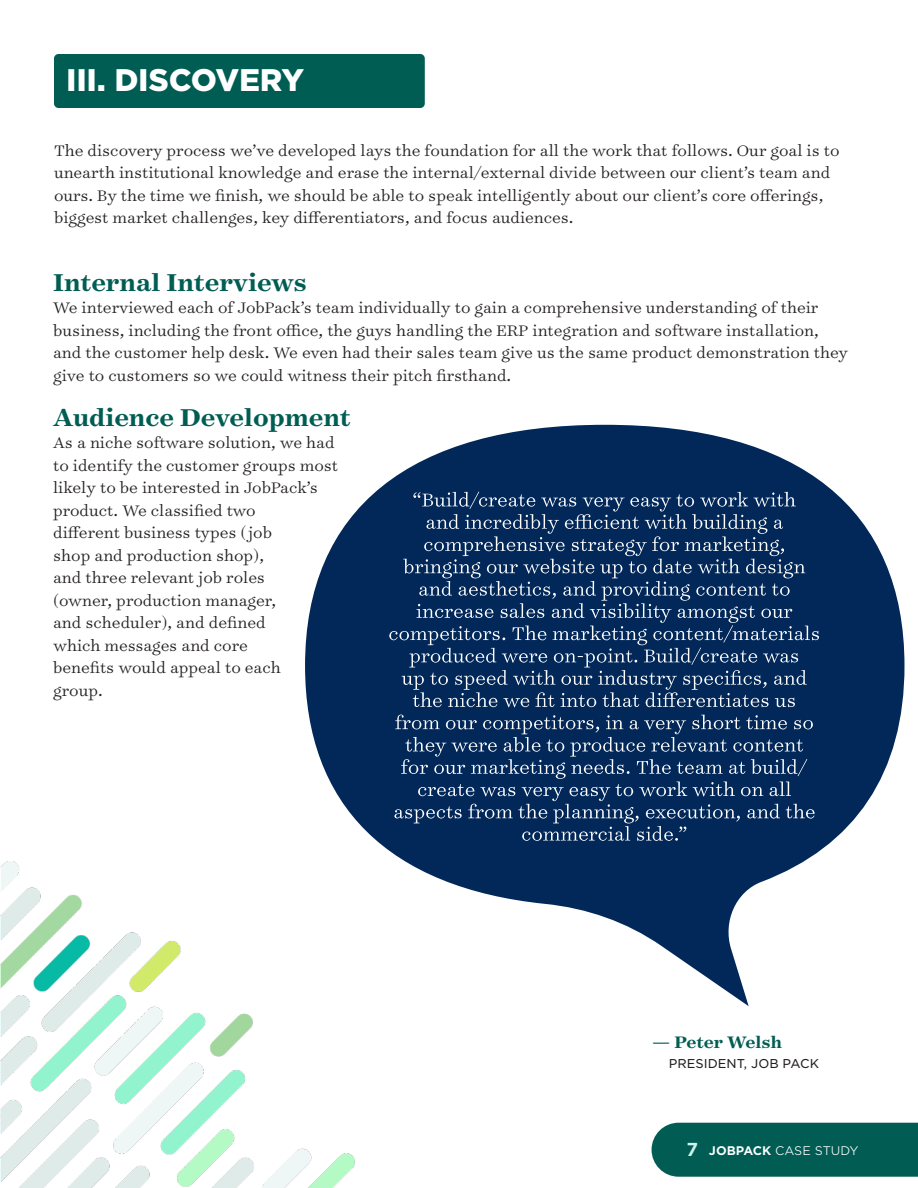
<style>
.page{position:relative;width:918px;height:1188px;background:#fff}
.page>*{position:absolute;margin:0;border:0;box-sizing:border-box;transform-origin:0 0}
.Paragraph_Style_1{font:900 30px "Gotham S Sm";letter-spacing:-.01em;color:#fff}
.t1{font:700 24px "Surveyor S Sm";color:#005d53}
.t2{font:700 18px "Gotham S Sm";color:#cef2ec}
.t3{font:700 16.35px "Surveyor S Sm";color:#005d53}
.t4{font:300 15px/22.5px "Surveyor S Sm";color:#231f20}
.t5{font:12.3px "Gotham S Sm";color:#231f20}
.t6{font:300 12px "Gotham S Sm";letter-spacing:-.005em;color:#fff}
.s1{font-weight:700}
</style>
<div class="page">
<div style="left:652px;top:1123px;width:266px;height:54px;background:#015d53"></div>
<img style="left:0;top:862px;width:355px;height:326px">
<div style="left:54px;top:54px;width:371px;height:54px;background:#005d53;border-radius:4px"></div>
<svg style="left:305px;top:425px;width:599px;height:581px"></svg>
<svg style="left:394px;top:715px;width:421px;height:126px;background:#1d3f6b"></svg>
<svg style="left:389px;top:492px;width:430px;height:215px;background:#1f406c"></svg>
<p class="Paragraph_Style_1" style="left:66px;top:58px;width:240px">III. DISCOVERY</p>
<p class="t4" style="left:54px;top:139px;width:787px">The discovery process we’ve developed lays the foundation for all the work that follows. Our goal is to unearth institutional knowledge and erase the internal/external divide between our client’s team and ours. By the time we finish, we should be able to speak intelligently about our client’s core offerings, biggest market challenges, key differentiators, and focus audiences.</p>
<p class="t1" style="left:53px;top:265px;width:255px">Internal Interviews</p>
<p class="t4" style="left:53px;top:297px;width:797px">We interviewed each of JobPack’s team individually to gain a comprehensive understanding of their business, including the front office, the guys handling the ERP integration and software installation, and the customer help desk. We even had their sales team give us the same product demonstration they give to customers so we could witness their pitch firsthand.</p>
<p class="t1" style="left:53px;top:400px;width:299px">Audience Development</p>
<p class="t4" style="left:53px;top:432px;width:283px">As a niche software solution, we had</p>
<p class="t4" style="left:53px;top:454px;width:286px">to identify the customer groups most likely to be interested in JobPack’s product. We classified two<br>different business types (job<br>shop and production shop),<br>and three relevant job roles<br>(owner, production manager,<br>and scheduler), and defined<br>which messages and core<br>benefits would appeal to each<br>group.</p>
<p class="t3" style="left:652px;top:1030px;width:131px">— Peter Welsh</p>
<p class="t5" style="left:669px;top:1055px;width:152px">PRESIDENT, JOB PACK</p>
<p class="t2" style="left:686px;top:1137px;width:13px">7</p>
<p class="t6" style="left:709px;top:1142px;width:151px"><span class="s1">JOBPACK</span> CASE STUDY</p>
</div>
